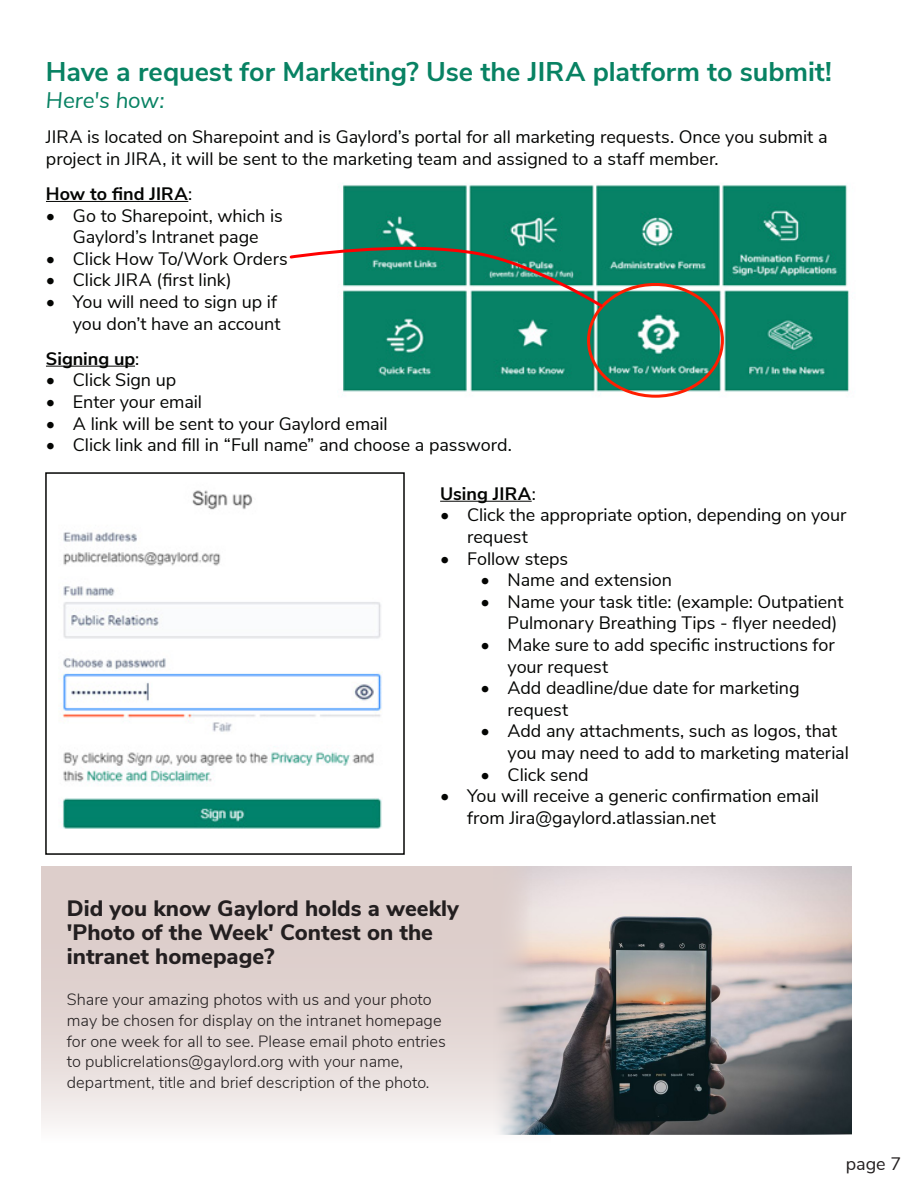
<style>
.page{position:relative;width:918px;height:1188px;background:#fff}
.page>*{position:absolute;margin:0;border:0;box-sizing:border-box;transform-origin:0 0}
.t1{font:700 27px "Nunito Sans";color:#088263}
.t2{font:italic 22.5px "Nunito Sans";color:#088263}
.t3{font:800 22.2px/23.7px "Nunito Sans";color:#231f20}
.t4{font:18px/21.6px "Nunito Sans";letter-spacing:-.005em;color:#040503}
.t5{font:700 18px "Nunito Sans";color:#040503}
.t6{font:18px "Nunito Sans";color:#231f20}
.t7{font:300 16.35px/20.7px "Nunito Sans";color:#231f20}
.s1{font-weight:400}
</style>
<div class="page">
<hr style="left:46px;top:201px;width:142px;height:1px;background:#040503">
<hr style="left:46px;top:366px;width:89px;height:1px;background:#040503">
<hr style="left:440px;top:501px;width:92px;height:1px;background:#040503">
<img style="left:342px;top:184px;width:507px;height:214px">
<img style="left:61px;top:490px;width:321px;height:339px">
<div style="left:45px;top:472px;width:360px;height:383px;border:2px solid #040503"></div>
<div style="left:587px;top:283px;width:137px;height:115px;border:3px solid #ff1e00;border-radius:50%"></div>
<svg style="left:289px;top:240px;width:315px;height:69px"></svg>
<div style="left:41px;top:866px;width:510px;height:277px;background:linear-gradient(to bottom,#d6c4c0,#f3eeed)"></div>
<img style="left:491px;top:866px;width:360px;height:269px">
<p class="t1" style="left:46px;top:52px;width:788px">Have a request for Marketing? Use the JIRA platform to submit!</p>
<p class="t2" style="left:46px;top:84px;width:120px">Here's how:</p>
<p class="t4" style="left:46px;top:125px;width:783px">JIRA is located on Sharepoint and is Gaylord’s portal for all marketing requests. Once you submit a project in JIRA, it will be sent to the marketing team and assigned to a staff member.</p>
<p class="t5" style="left:46px;top:181px;width:148px">How to find JIRA<span class="s1">:</span></p>
<p class="t4" style="left:46px;top:204px;width:238px;text-align:center">• Go to Sharepoint, which is<br>Gaylord’s Intranet page</p>
<p class="t4" style="left:46px;top:247px;width:243px">• Click How To/Work Orders</p>
<p class="t4" style="left:46px;top:268px;width:187px">• Click JIRA (first link)</p>
<p class="t4" style="left:46px;top:290px;width:236px;text-align:right">• You will need to sign up if you don’t have an account</p>
<p class="t5" style="left:46px;top:345px;width:95px">Signing up<span class="s1">:</span></p>
<p class="t4" style="left:46px;top:368px;width:132px">• Click Sign up</p>
<p class="t4" style="left:46px;top:390px;width:158px">• Enter your email</p>
<p class="t4" style="left:46px;top:411px;width:343px">• A link will be sent to your Gaylord email</p>
<p class="t4" style="left:46px;top:433px;width:467px">• Click link and fill in “Full name” and choose a password.</p>
<p class="t5" style="left:440px;top:480px;width:97px">Using JIRA<span class="s1">:</span></p>
<p class="t4" style="left:467px;top:503px;width:381px;text-indent:-27px">• Click the appropriate option, depending on your request</p>
<p class="t4" style="left:440px;top:547px;width:129px">• Follow steps</p>
<p class="t4" style="left:481px;top:568px;width:193px">• Name and extension</p>
<p class="t4" style="left:508px;top:590px;width:337px;text-indent:-27px">• Name your task title: (example: Outpatient<br>Pulmonary Breathing Tips - flyer needed)</p>
<p class="t4" style="left:508px;top:633px;width:329px;text-indent:-27px">• Make sure to add specific instructions for your request</p>
<p class="t4" style="left:508px;top:676px;width:293px;text-indent:-27px">• Add deadline/due date for marketing request</p>
<p class="t4" style="left:508px;top:719px;width:343px;text-indent:-27px">• Add any attachments, such as logos, that you may need to add to marketing material</p>
<p class="t4" style="left:481px;top:763px;width:110px">• Click send</p>
<p class="t4" style="left:467px;top:784px;width:353px;text-indent:-27px">• You will receive a generic confirmation email from Jira@gaylord.atlassian.net</p>
<p class="t3" style="left:67px;top:896px;width:394px">Did you know Gaylord holds a weekly 'Photo of the Week' Contest on the intranet homepage?</p>
<p class="t7" style="left:67px;top:988px;width:381px">Share your amazing photos with us and your photo may be chosen for display on the intranet homepage for one week for all to see. Please email photo entries to publicrelations@gaylord.org with your name, department, title and brief description of the photo.</p>
<p class="t6" style="left:846px;top:1150px;width:57px">page 7</p>
</div>
